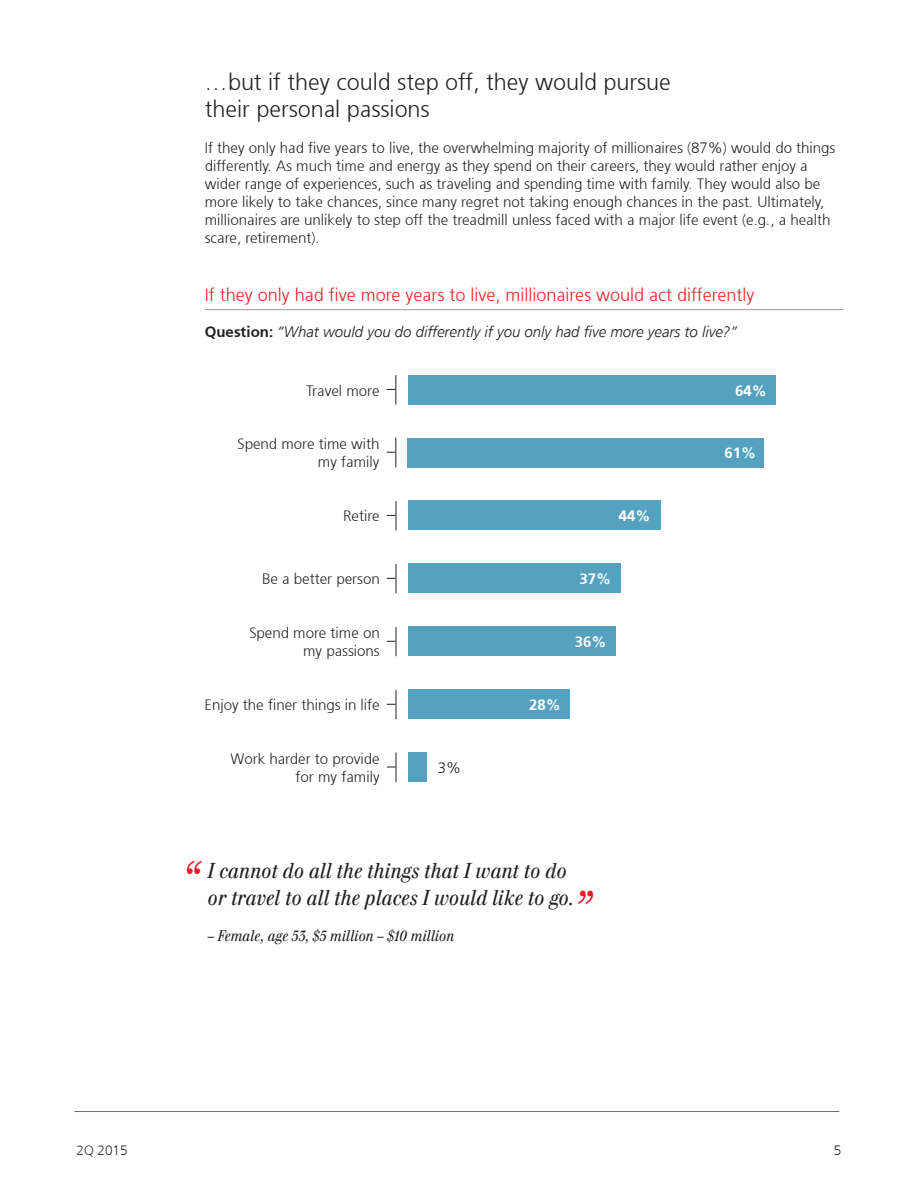
<style>
.page{position:relative;width:918px;height:1188px;background:#fff}
.page>*{position:absolute;margin:0;border:0;box-sizing:border-box;transform-origin:0 0}
.t1{font:300 23.25px "Frutiger 45";color:#231f20}
.t2{font:italic 21px "UBS Headline";color:#231f20}
.t3{font:300 18px "Frutiger 45";color:#ee1d23}
.t4{font:300 15px/18px "Frutiger 45";color:#231f20}
.t5{font:italic 300 15px "Frutiger 45";color:#231f20}
.t6{font:italic 15px "UBS Headline";color:#231f20}
.t7{font:300 15px "Frutiger 45";color:#fff}
.t8{font:300 13.5px "Frutiger 45";color:#231f20}
.s1{font-style:normal}
.s2{font-size:45px;color:#ee1d23}
</style>
<div class="page">
<hr style="left:74px;top:1111px;width:765px;height:1px;background:#6c6d70">
<hr style="left:205px;top:309px;width:639px;height:1px;background:#999b9e">
<div style="left:408px;top:375px;width:367px;height:29px;background:#55a2c0"></div>
<svg style="left:387px;top:375px;width:9px;height:29px"></svg>
<div style="left:408px;top:501px;width:253px;height:29px;background:#55a2c0"></div>
<svg style="left:387px;top:501px;width:10px;height:29px"></svg>
<div style="left:408px;top:438px;width:356px;height:29px;background:#55a2c0"></div>
<svg style="left:387px;top:438px;width:9px;height:29px"></svg>
<div style="left:408px;top:564px;width:213px;height:29px;background:#55a2c0"></div>
<svg style="left:387px;top:564px;width:10px;height:29px"></svg>
<div style="left:408px;top:689px;width:162px;height:30px;background:#55a2c0"></div>
<svg style="left:387px;top:690px;width:10px;height:29px"></svg>
<div style="left:408px;top:627px;width:207px;height:29px;background:#55a2c0"></div>
<svg style="left:387px;top:627px;width:10px;height:29px"></svg>
<div style="left:408px;top:752px;width:18px;height:30px;background:#55a2c0"></div>
<hr style="left:396px;top:752px;width:1px;height:30px;background:#231f20">
<p class="t1" style="left:205px;top:69px;width:467px">…but if they could step off, they would pursue</p>
<p class="t1" style="left:205px;top:96px;width:226px">their personal passions</p>
<p class="t4" style="left:205px;top:139px;width:632px">If they only had five years to live, the overwhelming majority of millionaires (87%) would do things differently. As much time and energy as they spend on their careers, they would rather enjoy a wider range of experiences, such as traveling and spending time with family. They would also be more likely to take chances, since many regret not taking enough chances in the past. Ultimately, millionaires are unlikely to step off the treadmill unless faced with a major life event (e.g., a health scare, retirement).</p>
<p class="t3" style="left:205px;top:284px;width:551px">If they only had five more years to live, millionaires would act differently</p>
<p class="t5" style="left:205px;top:323px;width:534px"><span class="s1">Question:</span> “What would you do differently if you only had five more years to live?”</p>
<p class="t4" style="left:306px;top:381px;width:75px">Travel more</p>
<p class="t7" style="left:735px;top:381px;width:33px">64%</p>
<p class="t4" style="left:237px;top:435px;width:144px">Spend more time with</p>
<p class="t4" style="left:318px;top:453px;width:63px">my family</p>
<p class="t4" style="left:343px;top:507px;width:38px">Retire</p>
<p class="t7" style="left:619px;top:507px;width:33px">44%</p>
<p class="t4" style="left:262px;top:570px;width:119px">Be a better person</p>
<p class="t7" style="left:579px;top:570px;width:33px">37%</p>
<p class="t4" style="left:249px;top:624px;width:132px">Spend more time on</p>
<p class="t4" style="left:303px;top:642px;width:78px">my passions</p>
<p class="t4" style="left:205px;top:696px;width:177px">Enjoy the finer things in life</p>
<p class="t7" style="left:529px;top:696px;width:33px">28%</p>
<p class="t4" style="left:231px;top:750px;width:151px">Work harder to provide</p>
<p class="t4" style="left:296px;top:768px;width:86px">for my family</p>
<p class="t4" style="left:438px;top:759px;width:25px">3%</p>
<p class="t7" style="left:575px;top:633px;width:33px">36%</p>
<p class="t2" style="left:183px;top:858px;width:386px"><span class="s2">“</span> I cannot do all the things that I want to do</p>
<p class="t2" style="left:208px;top:885px;width:385px">or travel to all the places I would like to go.<span class="s2">”</span></p>
<p class="t6" style="left:208px;top:927px;width:248px">– Female, age 53, $5 million – $10 million</p>
<p class="t7" style="left:725px;top:444px;width:33px">61%</p>
<p class="t8" style="left:77px;top:1142px;width:53px">2Q 2015</p>
<p class="t8" style="left:834px;top:1142px;width:9px">5</p>
</div>
